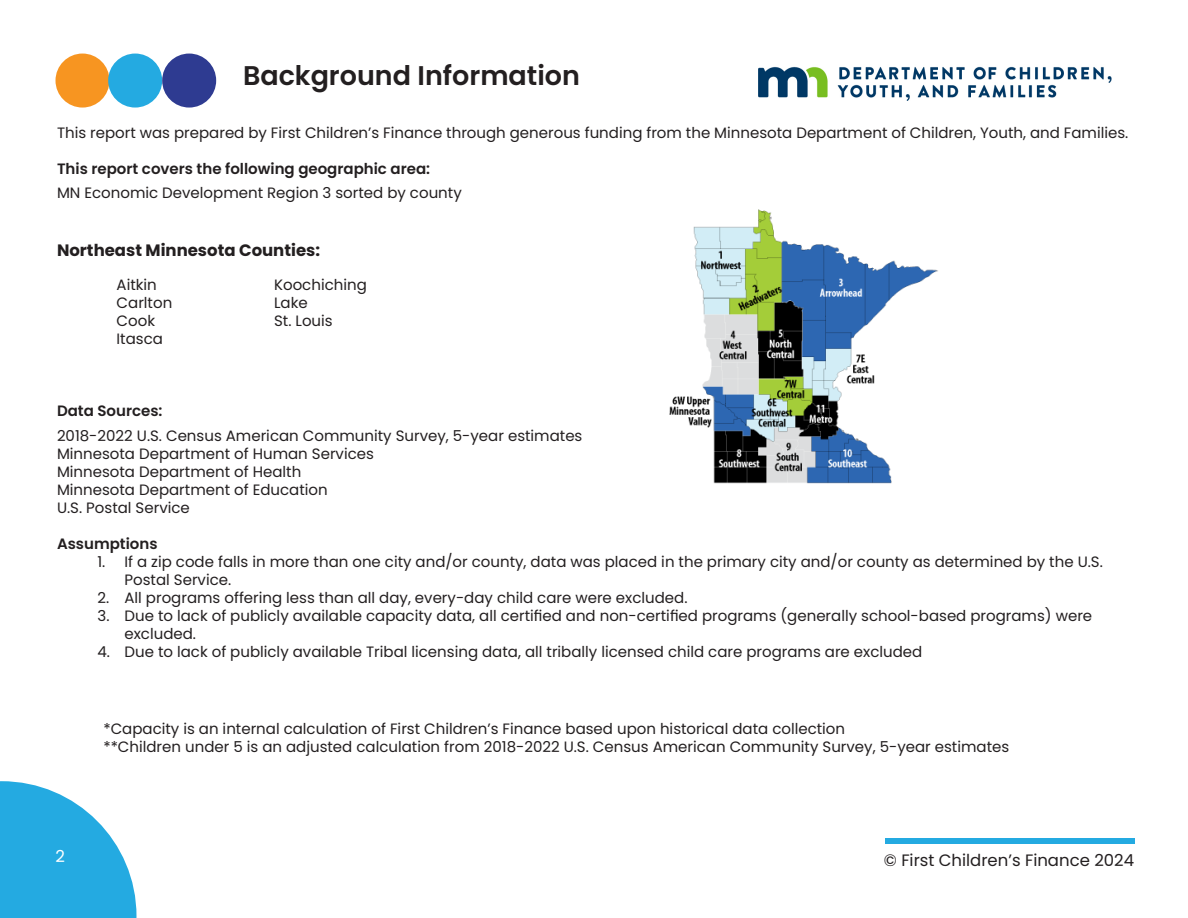
<style>
.page{position:relative;width:1188px;height:918px;background:#fff}
.page>*{position:absolute;margin:0;border:0;box-sizing:border-box;transform-origin:0 0}
.Title_02{font:600 27px "Poppins";color:#231f20}
.t1{font:16.5px "Poppins";color:#231f20}
.Heading_1___36pt{font:700 16.5px "Poppins";color:#231f20}
.t2{font:16.5px "Poppins";color:#fff}
.Heading_1___36pt-2{font:15px/18px "Poppins";color:#231f20}
.Heading_1___36pt-3{font:600 15px "Poppins";color:#231f20}
</style>
<div class="page">
<div style="left:885px;top:838px;width:250px;height:6px;background:#24aae1"></div>
<svg style="left:0;top:781px;width:136px;height:137px"></svg>
<img style="left:670px;top:209px;width:268px;height:274px">
<img style="left:758px;top:66px;width:354px;height:35px">
<div style="left:56px;top:54px;width:54px;height:54px;background:#f79521;border-radius:50%"></div>
<div style="left:108px;top:54px;width:54px;height:54px;background:#24aae1;border-radius:50%"></div>
<div style="left:162px;top:54px;width:54px;height:54px;background:#2e3b91;border-radius:50%"></div>
<p class="Title_02" style="left:243px;top:60px;width:339px">Background Information</p>
<p class="Heading_1___36pt-2" style="left:57px;top:124px;width:1073px">This report was prepared by First Children’s Finance through generous funding from the Minnesota Department of Children, Youth, and Families.</p>
<p class="Heading_1___36pt-3" style="left:57px;top:160px;width:375px">This report covers the following geographic area:</p>
<p class="Heading_1___36pt-2" style="left:57px;top:184px;width:406px">MN Economic Development Region 3 sorted by county</p>
<p class="Heading_1___36pt" style="left:57px;top:241px;width:265px">Northeast Minnesota Counties:</p>
<p class="Heading_1___36pt-2" style="left:117px;top:276px;width:42px">Aitkin</p>
<p class="Heading_1___36pt-2" style="left:117px;top:294px;width:57px">Carlton</p>
<p class="Heading_1___36pt-2" style="left:117px;top:312px;width:40px">Cook</p>
<p class="Heading_1___36pt-2" style="left:117px;top:330px;width:48px">Itasca</p>
<p class="Heading_1___36pt-2" style="left:274px;top:276px;width:94px">Koochiching</p>
<p class="Heading_1___36pt-2" style="left:274px;top:294px;width:35px">Lake</p>
<p class="Heading_1___36pt-2" style="left:274px;top:312px;width:60px">St. Louis</p>
<p class="Heading_1___36pt-3" style="left:57px;top:402px;width:107px">Data Sources:</p>
<p class="Heading_1___36pt-2" style="left:57px;top:426px;width:527px">2018-2022 U.S. Census American Community Survey, 5-year estimates</p>
<p class="Heading_1___36pt-2" style="left:57px;top:444px;width:318px">Minnesota Department of Human Services</p>
<p class="Heading_1___36pt-2" style="left:57px;top:462px;width:246px">Minnesota Department of Health</p>
<p class="Heading_1___36pt-2" style="left:57px;top:480px;width:272px">Minnesota Department of Education</p>
<p class="Heading_1___36pt-2" style="left:57px;top:498px;width:134px">U.S. Postal Service</p>
<p class="Heading_1___36pt-3" style="left:57px;top:535px;width:102px">Assumptions</p>
<p class="Heading_1___36pt-2" style="left:124px;top:552px;width:980px;text-indent:-27px">1. If a zip code falls in more than one city and/or county, data was placed in the primary city and/or county as determined by the U.S.<br>Postal Service.</p>
<p class="Heading_1___36pt-2" style="left:98px;top:588px;width:592px">2. All programs offering less than all day, every-day child care were excluded.</p>
<p class="Heading_1___36pt-2" style="left:124px;top:606px;width:969px;text-indent:-27px">3. Due to lack of publicly available capacity data, all certified and non-certified programs (generally school-based programs) were excluded.</p>
<p class="Heading_1___36pt-2" style="left:98px;top:642px;width:826px">4. Due to lack of publicly available Tribal licensing data, all tribally licensed child care programs are excluded</p>
<p class="Heading_1___36pt-2" style="left:103px;top:720px;width:743px">*Capacity is an internal calculation of First Children’s Finance based upon historical data collection</p>
<p class="Heading_1___36pt-2" style="left:103px;top:738px;width:907px">**Children under 5 is an adjusted calculation from 2018-2022 U.S. Census American Community Survey, 5-year estimates</p>
<p class="t2" style="left:56px;top:847px;width:11px">2</p>
<p class="t1" style="left:884px;top:851px;width:252px">© First Children’s Finance 2024</p>
</div>
